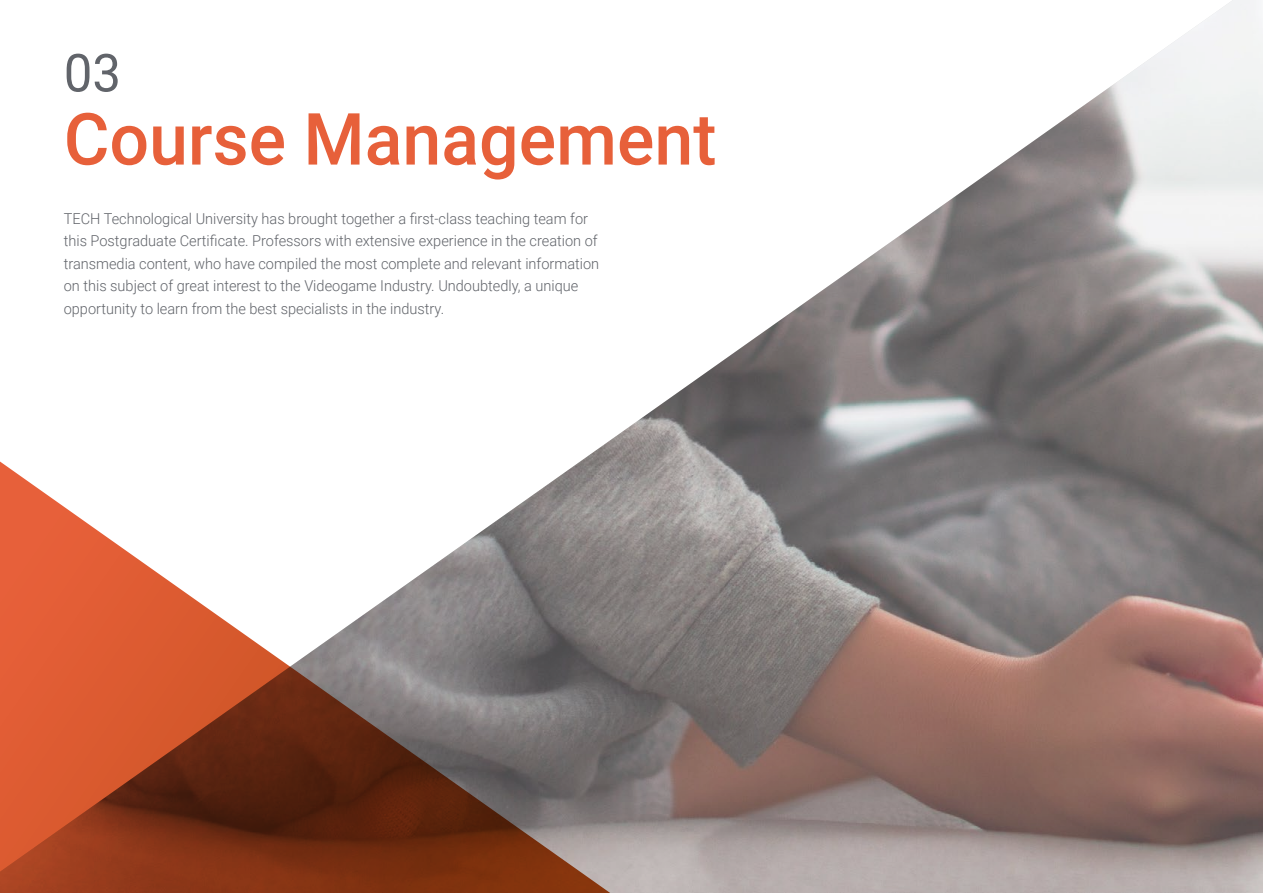
<style>
.page{position:relative;width:1263px;height:893px;background:#fff}
.page>*{position:absolute;margin:0;border:0;box-sizing:border-box;transform-origin:0 0}
.t1{font:500 72px "Roboto";color:#e7603a}
.t2{font:52.5px "Roboto";color:#61646a}
.t3{font:300 15px/22.5px "Roboto";color:#61646a}
</style>
<div class="page">
<img style="left:602px;top:0;width:661px;height:893px">
<svg style="left:0;top:446px;width:640px;height:447px"></svg>
<h2 class="t2" style="left:64px;top:36px;width:59px">03</h2>
<h1 class="t1" style="left:64px;top:89px;width:654px">Course Management</h1>
<p class="t3" style="left:64px;top:207px;width:537px">TECH Technological University has brought together a first-class teaching team for this Postgraduate Certificate. Professors with extensive experience in the creation of transmedia content, who have compiled the most complete and relevant information on this subject of great interest to the Videogame Industry. Undoubtedly, a unique opportunity to learn from the best specialists in the industry.</p>
</div>
